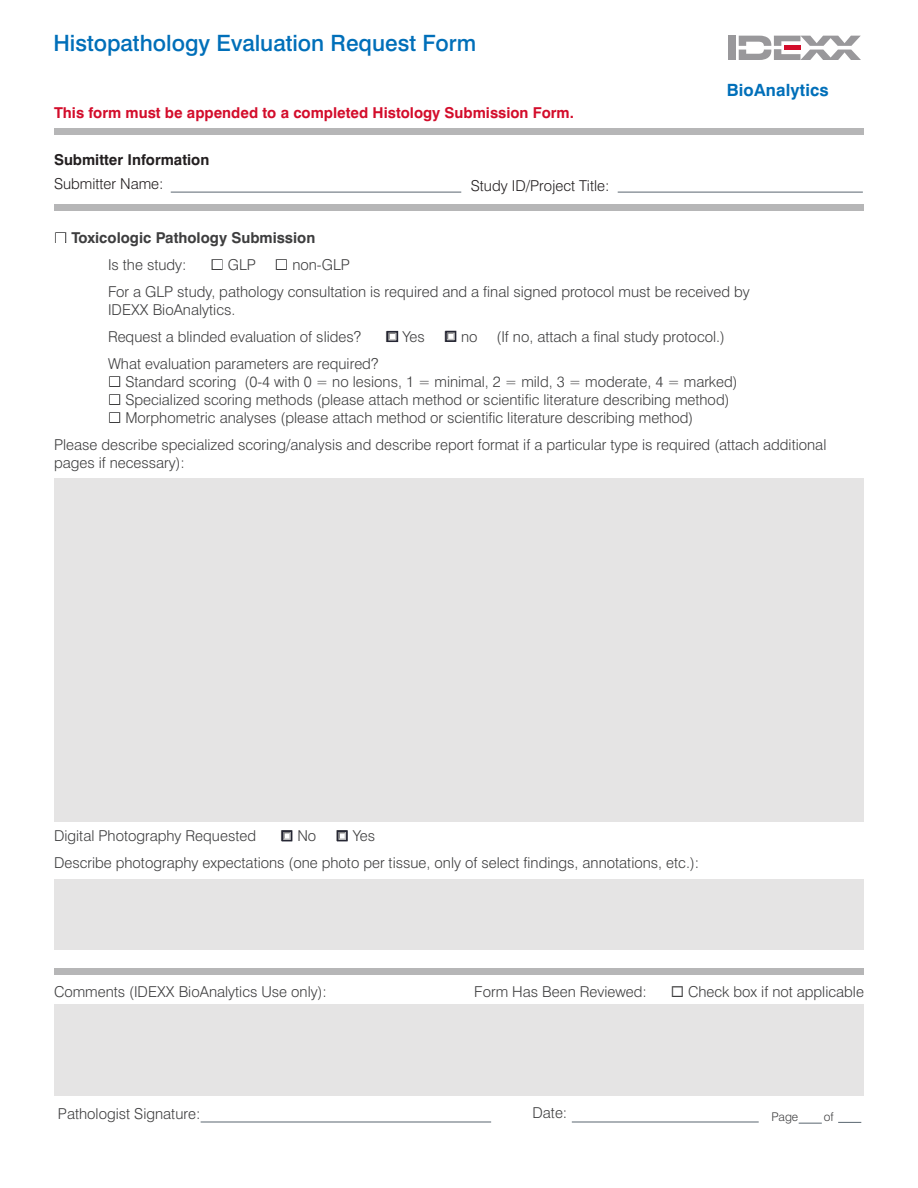
<style>
.page{position:relative;width:918px;height:1188px;background:#fff}
.page>*{position:absolute;margin:0;border:0;box-sizing:border-box;transform-origin:0 0}
.t1{font:500 22.5px "Swiss 721 BT";color:#006fb9}
.t2{font:700 16.95px "Swiss 721 BT";letter-spacing:.01em;color:#006fb9}
.t3{font:300 15px/27px "Swiss 721 BT";color:#3e3e3f}
.t4{font:700 15px "Swiss 721 BT";color:#d30d2b}
.t5{font:700 15px/27px "Swiss 721 BT";color:#3e3e3f}
.t6{font:700 15px/24px "Swiss 721 BT";color:#231f20}
.t7{font:300 15px "Swiss 721 BT";color:#231f20}
.t8{font:300 12px "Swiss 721 BT";color:#3e3e3f}
.s1{font-weight:300}
</style>
<div class="page">
<div style="left:54px;top:129px;width:810px;height:6px;background:#b6b6b7"></div>
<div style="left:54px;top:205px;width:810px;height:6px;background:#b6b6b7"></div>
<div style="left:54px;top:478px;width:810px;height:344px;background:#e5e4e4"></div>
<div style="left:54px;top:879px;width:810px;height:70px;background:#e5e4e4"></div>
<div style="left:54px;top:1004px;width:810px;height:92px;background:#e5e4e4"></div>
<div style="left:54px;top:968px;width:810px;height:6px;background:#b6b6b7"></div>
<hr style="left:171px;top:192px;width:290px;height:1px;background:#5a6670">
<hr style="left:618px;top:192px;width:245px;height:1px;background:#5a6670">
<hr style="left:201px;top:1122px;width:290px;height:1px;background:#5a6670">
<hr style="left:572px;top:1122px;width:187px;height:1px;background:#5a6670">
<svg style="left:838px;top:1122px;width:23px;height:1px"></svg>
<svg style="left:799px;top:1123px;width:23px;height:1px"></svg>
<div style="left:387px;top:331px;width:11px;height:11px;border:2px solid #252634"></div>
<div style="left:445px;top:331px;width:11px;height:11px;border:2px solid #252634"></div>
<svg style="left:284px;top:832px;width:6px;height:7px"></svg>
<div style="left:282px;top:830px;width:10px;height:11px;border:1px solid #252634"></div>
<div style="left:337px;top:830px;width:11px;height:11px;border:2px solid #252634"></div>
<div style="left:728px;top:36px;width:8px;height:24px;background:#99989b"></div>
<svg style="left:739px;top:36px;width:122px;height:24px"></svg>
<p class="t1" style="left:53px;top:30px;width:425px">Histopathology Evaluation Request Form</p>
<p class="t4" style="left:54px;top:103px;width:522px">This form must be appended to a completed Histology Submission Form.</p>
<p class="t6" style="left:54px;top:148px;width:157px">Submitter Information<br><span class="s1">Submitter Name:</span></p>
<p class="t7" style="left:471px;top:176px;width:140px">Study ID/Project Title:</p>
<p class="t2" style="left:727px;top:80px;width:104px">BioAnalytics</p>
<p class="t5" style="left:108px;top:224px;width:209px;text-indent:-54px">◻ Toxicologic Pathology Submission<br><span class="s1">Is the study:</span></p>
<p class="t3" style="left:108px;top:251px;width:643px;text-indent:167px">◻ non-GLP<br>For a GLP study, pathology consultation is required and a final signed protocol must be received by</p>
<p class="t3" style="left:108px;top:296px;width:255px">IDEXX BioAnalytics.<br>Request a blinded evaluation of slides?</p>
<p class="t3" style="left:211px;top:251px;width:47px">◻ GLP</p>
<p class="t3" style="left:385px;top:323px;width:41px">◻ Yes</p>
<p class="t3" style="left:444px;top:323px;width:35px">◻ no</p>
<p class="t3" style="left:497px;top:323px;width:230px">(If no, attach a final study protocol.)</p>
<p class="t3" style="left:108px;top:350px;width:272px">What evaluation parameters are required?</p>
<p class="t3" style="left:108px;top:368px;width:631px">◻ Standard scoring (0-4 with 0 = no lesions, 1 = minimal, 2 = mild, 3 = moderate, 4 = marked)</p>
<p class="t3" style="left:108px;top:386px;width:623px">◻ Specialized scoring methods (please attach method or scientific literature describing method)</p>
<p class="t3" style="left:54px;top:404px;width:774px;text-indent:54px">◻ Morphometric analyses (please attach method or scientific literature describing method)<br>Please describe specialized scoring/analysis and describe report format if a particular type is required (attach additional</p>
<p class="t3" style="left:54px;top:449px;width:132px">pages if necessary):</p>
<p class="t3" style="left:54px;top:823px;width:204px">Digital Photography Requested</p>
<p class="t3" style="left:280px;top:823px;width:38px">◻ No</p>
<p class="t3" style="left:54px;top:823px;width:647px;text-indent:281px">◻ Yes<br>Describe photography expectations (one photo per tissue, only of select findings, annotations, etc.):</p>
<p class="t3" style="left:54px;top:978px;width:274px">Comments (IDEXX BioAnalytics Use only):</p>
<p class="t3" style="left:474px;top:978px;width:174px">Form Has Been Reviewed:</p>
<p class="t3" style="left:671px;top:978px;width:195px">◻ Check box if not applicable</p>
<p class="t3" style="left:58px;top:1101px;width:144px">Pathologist Signature:</p>
<p class="t3" style="left:532px;top:1099px;width:36px">Date:</p>
<p class="t8" style="left:771px;top:1110px;width:28px">Page</p>
<p class="t8" style="left:824px;top:1110px;width:11px">of</p>
</div>
